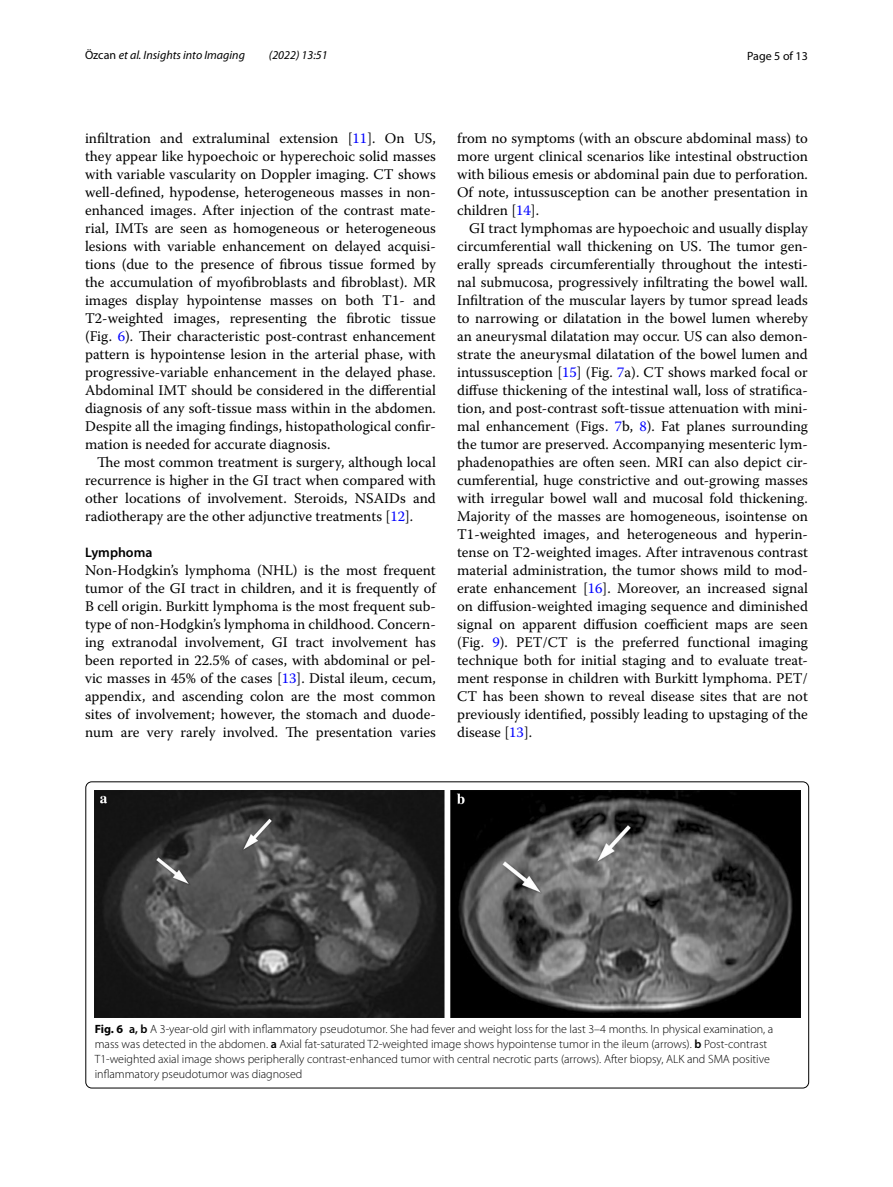
<style>
.page{position:relative;width:893px;height:1187px;background:#fff}
.page>*{position:absolute;margin:0;border:0;box-sizing:border-box;transform-origin:0 0}
.t1{font:14.7px/18px "Warnock Pro";color:#000;text-align:justify}
.t2{font:600 13.8px "Myriad Pro";color:#000}
.t3{font:300 12px/15px "Myriad Pro";color:#000}
.t4{font:italic 12px "Myriad Pro";color:#000}
.t5{font:12px "Myriad Pro";color:#000}
.s1{font-style:normal}
.s2{color:#00f}
.s3{font-weight:700}
.s4{font-weight:600}
</style>
<div class="page">
<img style="left:94px;top:790px;width:706px;height:227px">
<p class="t4" style="left:85px;top:48px;width:161px"><span class="s1">Özcan</span> et al. Insights into Imaging</p>
<p class="t4" style="left:269px;top:48px;width:60px">(2022) 13:51</p>
<p class="t5" style="left:747px;top:48px;width:62px">Page 5 of 13</p>
<p class="t1" style="left:85px;top:128px;width:352px">infiltration and extraluminal extension [<span class="s2">11</span>]. On US, they appear like hypoechoic or hyperechoic solid masses with variable vascularity on Doppler imaging. CT shows well-defined, hypodense, heterogeneous masses in non&shy;enhanced images. After injection of the contrast mate&shy;rial, IMTs are seen as homogeneous or heterogeneous lesions with variable enhancement on delayed acquisi&shy;tions (due to the presence of fibrous tissue formed by the accumulation of myofibroblasts and fibroblast). MR images display hypointense masses on both T1- and T2-weighted images, representing the fibrotic tissue (Fig. <span class="s2">6</span>). Their characteristic post-contrast enhancement pattern is hypointense lesion in the arterial phase, with progressive-variable enhancement in the delayed phase.<br>Abdominal IMT should be considered in the differential diagnosis of any soft-tissue mass within in the abdomen.<br>Despite all the imaging findings, histopathological confir&shy;mation is needed for accurate diagnosis.</p>
<p class="t1" style="left:85px;top:452px;width:352px;text-indent:12px">The most common treatment is surgery, although local recurrence is higher in the GI tract when compared with other locations of involvement. Steroids, NSAIDs and radiotherapy are the other adjunctive treatments [<span class="s2">12</span>].</p>
<p class="t2" style="left:85px;top:543px;width:69px">Lymphoma</p>
<p class="t1" style="left:85px;top:560px;width:352px">Non-Hodgkin’s lymphoma (NHL) is the most frequent tumor of the GI tract in children, and it is frequently of B cell origin. Burkitt lymphoma is the most frequent sub&shy;type of non-Hodgkin’s lymphoma in childhood. Concern&shy;ing extranodal involvement, GI tract involvement has been reported in 22.5% of cases, with abdominal or pel&shy;vic masses in 45% of the cases [<span class="s2">13</span>]. Distal ileum, cecum, appendix, and ascending colon are the most common sites of involvement; however, the stomach and duode&shy;num are very rarely involved. The presentation varies</p>
<p class="t1" style="left:457px;top:128px;width:352px">from no symptoms (with an obscure abdominal mass) to more urgent clinical scenarios like intestinal obstruction with bilious emesis or abdominal pain due to perforation.<br>Of note, intussusception can be another presentation in children [<span class="s2">14</span>].</p>
<p class="t1" style="left:457px;top:218px;width:352px;text-indent:12px">GI tract lymphomas are hypoechoic and usually display circumferential wall thickening on US. The tumor gen&shy;erally spreads circumferentially throughout the intesti&shy;nal submucosa, progressively infiltrating the bowel wall.<br>Infiltration of the muscular layers by tumor spread leads to narrowing or dilatation in the bowel lumen whereby an aneurysmal dilatation may occur. US can also demon&shy;strate the aneurysmal dilatation of the bowel lumen and intussusception [<span class="s2">15</span>] (Fig. <span class="s2">7</span>a). CT shows marked focal or diffuse thickening of the intestinal wall, loss of stratifica&shy;tion, and post-contrast soft-tissue attenuation with mini&shy;mal enhancement (Figs. <span class="s2">7</span>b, <span class="s2">8</span>). Fat planes surrounding the tumor are preserved. Accompanying mesenteric lym&shy;phadenopathies are often seen. MRI can also depict cir&shy;cumferential, huge constrictive and out-growing masses with irregular bowel wall and mucosal fold thickening.<br>Majority of the masses are homogeneous, isointense on T1-weighted images, and heterogeneous and hyperin&shy;tense on T2-weighted images. After intravenous contrast material administration, the tumor shows mild to mod&shy;erate enhancement [<span class="s2">16</span>]. Moreover, an increased signal on diffusion-weighted imaging sequence and diminished signal on apparent diffusion coefficient maps are seen (Fig. <span class="s2">9</span>). PET/CT is the preferred functional imaging technique both for initial staging and to evaluate treat&shy;ment response in children with Burkitt lymphoma. PET/ CT has been shown to reveal disease sites that are not previously identified, possibly leading to upstaging of the disease [<span class="s2">13</span>].</p>
<p class="t3" style="left:95px;top:1021px;width:680px"><span class="s3">Fig. 6</span> <span class="s4">a, b</span> A 3-year-old girl with inflammatory pseudotumor. She had fever and weight loss for the last 3–4 months. In physical examination, a mass was detected in the abdomen. <span class="s4">a</span> Axial fat-saturated T2-weighted image shows hypointense tumor in the ileum (arrows). <span class="s4">b</span> Post-contrast T1-weighted axial image shows peripherally contrast-enhanced tumor with central necrotic parts (arrows). After biopsy, ALK and SMA positive inflammatory pseudotumor was diagnosed</p>
</div>
